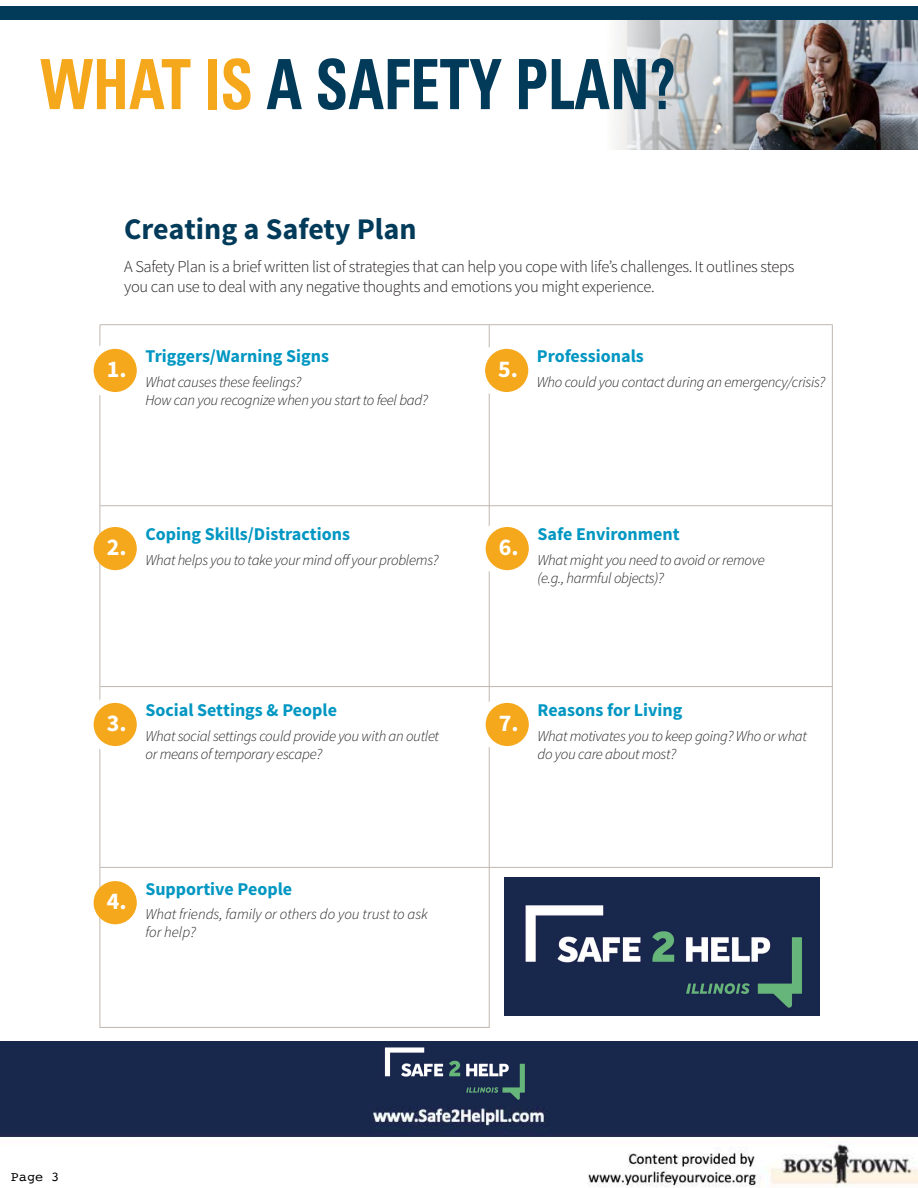
<style>
.page{position:relative;width:918px;height:1188px;background:#fff}
.page>*{position:absolute;margin:0;border:0;box-sizing:border-box;transform-origin:0 0}
.t1{font:700 condensed 69.3px "Univers";color:#023b5a;scale:.85 1}
.t2{font:700 30px "Source Sans Pro";color:#023b5a}
.t3{font:700 24px "Source Sans Pro";color:#fff}
.t4{font:700 18px "Source Sans Pro";color:#0197c2}
.t5{font:300 16.5px/19.8px "Source Sans Pro";letter-spacing:-.02em;color:#231f20}
.t6{font:italic 300 15px/18px "Source Sans Pro";letter-spacing:-.02em;color:#231f20}
.t7{font:italic 300 15px/18px "Source Sans Pro";color:#231f20}
.t8{font:13.5px "Courier";color:#000}
.s1{color:#f5a81c}
</style>
<div class="page">
<div style="left:608px;top:13px;width:310px;height:137px;background:#f6f5f5"></div>
<img style="left:627px;top:19px;width:291px;height:131px">
<div style="left:0;top:6px;width:918px;height:13px;background:#023b5a"></div>
<hr style="left:489px;top:325px;width:1px;height:702px;background:#c1b7af">
<hr style="left:100px;top:325px;width:1px;height:702px;background:#c1b7af">
<hr style="left:100px;top:505px;width:733px;height:1px;background:#c1b7af">
<hr style="left:100px;top:686px;width:733px;height:1px;background:#c1b7af">
<hr style="left:100px;top:867px;width:733px;height:1px;background:#c1b7af">
<hr style="left:832px;top:325px;width:1px;height:542px;background:#c1b7af">
<hr style="left:100px;top:324px;width:733px;height:1px;background:#c1b7af">
<hr style="left:100px;top:1027px;width:390px;height:1px;background:#c1b7af">
<div style="left:481px;top:345px;width:51px;height:51px;background:#f5a81c;border-radius:50%"></div>
<div style="left:478px;top:341px;width:58px;height:59px;border:8px solid #fff;border-radius:50%"></div>
<div style="left:482px;top:523px;width:51px;height:51px;background:#f5a81c;border-radius:50%"></div>
<div style="left:478px;top:519px;width:58px;height:59px;border:8px solid #fff;border-radius:50%"></div>
<div style="left:482px;top:699px;width:51px;height:51px;background:#f5a81c;border-radius:50%"></div>
<div style="left:478px;top:695px;width:58px;height:59px;border:8px solid #fff;border-radius:50%"></div>
<div style="left:90px;top:345px;width:51px;height:51px;background:#f5a81c;border-radius:50%"></div>
<div style="left:86px;top:341px;width:58px;height:59px;border:8px solid #fff;border-radius:50%"></div>
<div style="left:94px;top:527px;width:43px;height:43px;background:#f5a81c;border-radius:50%"></div>
<div style="left:90px;top:699px;width:51px;height:51px;background:#f5a81c;border-radius:50%"></div>
<div style="left:86px;top:695px;width:58px;height:59px;border:8px solid #fff;border-radius:50%"></div>
<div style="left:94px;top:881px;width:43px;height:43px;background:#f5a81c;border-radius:50%"></div>
<img style="left:0;top:1042px;width:917px;height:145px">
<img style="left:374px;top:1044px;width:159px;height:59px">
<img style="left:505px;top:878px;width:315px;height:138px">
<h1 class="t1" style="left:40px;top:42px;width:749px"><span class="s1">WHAT IS</span> A SAFETY PLAN?</h1>
<h2 class="t2" style="left:124px;top:209px;width:294px">Creating a Safety Plan</h2>
<p class="t5" style="left:124px;top:257px;width:672px">A Safety Plan is a brief written list of strategies that can help you cope with life’s challenges. It outlines steps you can use to deal with any negative thoughts and emotions you might experience.</p>
<h3 class="t3" style="left:107px;top:354px;width:21px">1.</h3>
<p class="t4" style="left:145px;top:345px;width:185px">Triggers/Warning Signs</p>
<p class="t6" style="left:145px;top:373px;width:284px">What causes these feelings?<br>How can you recognize when you start to feel bad?</p>
<h3 class="t3" style="left:498px;top:354px;width:21px">5.</h3>
<p class="t4" style="left:537px;top:345px;width:108px">Professionals</p>
<p class="t6" style="left:537px;top:373px;width:290px">Who could you contact during an emergency/crisis?</p>
<h3 class="t3" style="left:107px;top:532px;width:21px">2.</h3>
<p class="t4" style="left:145px;top:523px;width:206px">Coping Skills/Distractions</p>
<p class="t6" style="left:145px;top:551px;width:295px">What helps you to take your mind off your problems?</p>
<h3 class="t3" style="left:499px;top:532px;width:21px">6.</h3>
<p class="t4" style="left:537px;top:523px;width:144px">Safe Environment</p>
<p class="t6" style="left:537px;top:551px;width:229px">What might you need to avoid or remove (e.g., harmful objects)?</p>
<h3 class="t3" style="left:107px;top:708px;width:21px">3.</h3>
<p class="t4" style="left:145px;top:699px;width:193px">Social Settings &amp; People</p>
<p class="t6" style="left:145px;top:727px;width:295px">What social settings could provide you with an outlet or means of temporary escape?</p>
<h3 class="t3" style="left:499px;top:708px;width:21px">7.</h3>
<p class="t4" style="left:537px;top:699px;width:147px">Reasons for Living</p>
<p class="t6" style="left:537px;top:727px;width:271px">What motivates you to keep going? Who or what do you care about most?</p>
<h3 class="t3" style="left:107px;top:886px;width:21px">4.</h3>
<p class="t4" style="left:145px;top:877px;width:148px">Supportive People</p>
<p class="t7" style="left:145px;top:905px;width:284px">What friends, family or others do you trust to ask for help?</p>
<p class="t8" style="left:11px;top:1166px;width:50px">Page 3</p>
</div>
